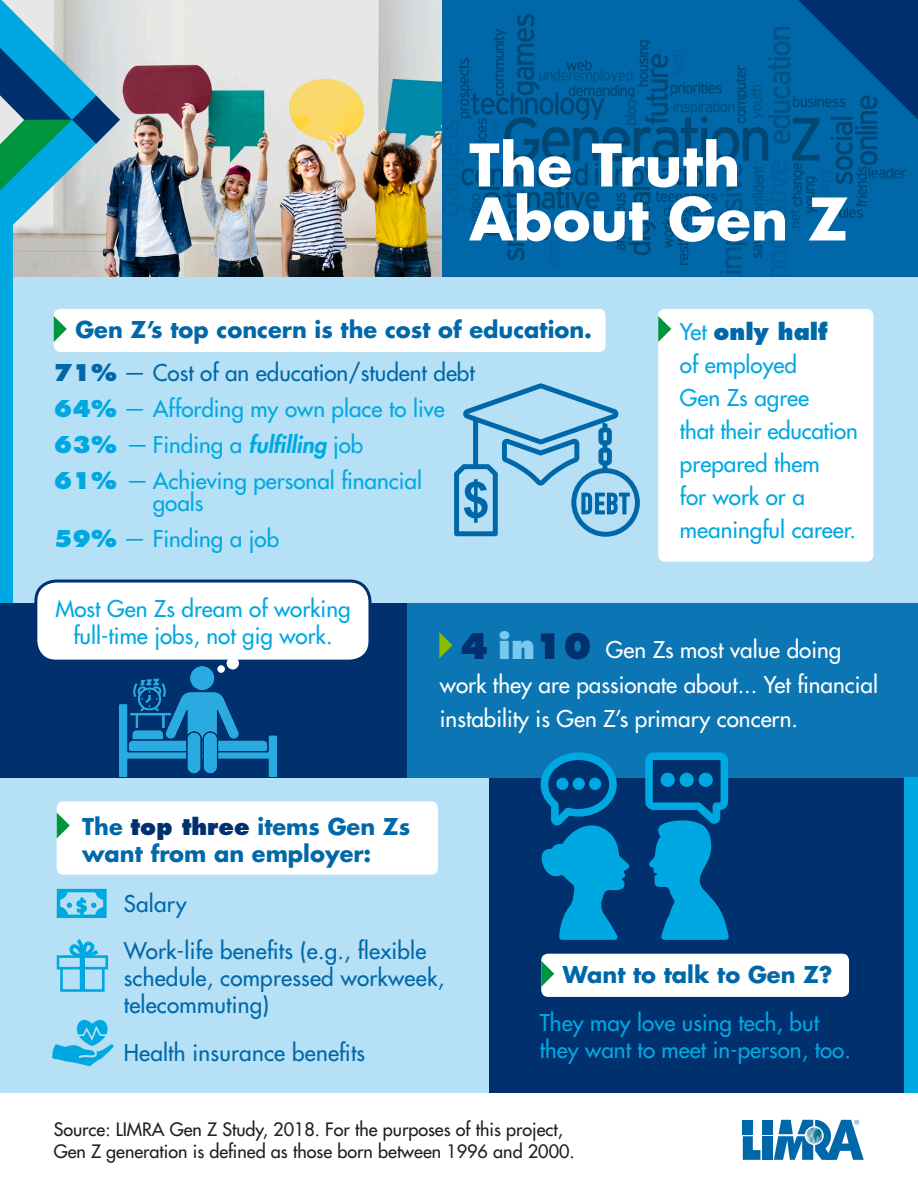
<style>
.page{position:relative;width:918px;height:1188px;background:#fff}
.page>*{position:absolute;margin:0;border:0;box-sizing:border-box;transform-origin:0 0}
.Cover_Headline_2945{font:700 57px/54px "Futura Std";color:#fff}
.t1{font:800 34.2px "Futura Std";color:#00306d}
.t2{font:500 22.5px/33px "Futura Std";color:#00a8e2}
.t3{font:500 22.5px/27px "Futura Std";letter-spacing:.01em;color:#0068a9}
.t4{font:500 22.5px/34.5px "Futura Std";color:#fff}
.t5{font:700 22.5px/27px "Futura Std";color:#0068a9}
.t6{font:500 18px/22.5px "Futura Std";color:#231f20}
.s1{font-weight:800}
.s2{font-weight:800;font-style:italic}
.s3{font-weight:800;color:#0068a9}
.s4{color:#77caee}
.s5{font-weight:800;color:#00306d}
</style>
<div class="page">
<div style="left:0;top:747px;width:918px;height:346px;background:#b6e0f5"></div>
<div style="left:489px;top:747px;width:429px;height:346px;background:#00306d"></div>
<div style="left:368px;top:555px;width:550px;height:223px;background:#0b76b3"></div>
<div style="left:0;top:555px;width:407px;height:223px;background:#00306d"></div>
<div style="left:0;top:276px;width:918px;height:327px;background:#b6e0f5"></div>
<svg style="left:441px;top:0;width:477px;height:276px;background:#01629f"></svg>
<img style="left:13px;top:0;width:428px;height:276px">
<svg style="left:0;top:0;width:120px;height:244px;background:#6babba"></svg>
<div style="left:0;top:192px;width:13px;height:411px;background:#00a8e2"></div>
<div style="left:904px;top:778px;width:14px;height:315px;background:#00a8e2"></div>
<svg style="left:743px;top:1136px;width:17px;height:24px"></svg>
<div style="left:743px;top:1120px;width:10px;height:14px;background:#0068a9"></div>
<div style="left:762px;top:1120px;width:10px;height:14px;background:#0068a9"></div>
<div style="left:762px;top:1136px;width:10px;height:24px;background:#0068a9"></div>
<svg style="left:774px;top:1120px;width:90px;height:40px"></svg>
<svg style="left:57px;top:939px;width:51px;height:53px"></svg>
<svg style="left:52px;top:1019px;width:62px;height:47px"></svg>
<svg style="left:454px;top:383px;width:186px;height:154px"></svg>
<div style="left:658px;top:309px;width:215px;height:253px;background:#fff;border-radius:7px"></div>
<div style="left:54px;top:309px;width:552px;height:43px;background:#fff;border-radius:7px"></div>
<div style="left:541px;top:954px;width:308px;height:43px;background:#fff;border-radius:7px"></div>
<div style="left:57px;top:801px;width:381px;height:74px;background:#fff;border-radius:7px"></div>
<svg style="left:57px;top:889px;width:50px;height:29px"></svg>
<div style="left:36px;top:581px;width:334px;height:80px;background:#fff;border-radius:20px"></div>
<div style="left:34px;top:580px;width:337px;height:83px;border:3px solid #00306d;border-radius:20px"></div>
<svg style="left:645px;top:752px;width:84px;height:188px"></svg>
<div style="left:661px;top:773px;width:14px;height:14px;background:#00a8e2;border-radius:50%"></div>
<div style="left:680px;top:773px;width:14px;height:14px;background:#00a8e2;border-radius:50%"></div>
<div style="left:699px;top:773px;width:14px;height:14px;background:#00a8e2;border-radius:50%"></div>
<svg style="left:540px;top:752px;width:90px;height:188px"></svg>
<div style="left:556px;top:778px;width:13px;height:12px;background:#00a8e2;border-radius:50%"></div>
<div style="left:573px;top:778px;width:12px;height:12px;background:#00a8e2;border-radius:50%"></div>
<div style="left:589px;top:778px;width:12px;height:12px;background:#00a8e2;border-radius:50%"></div>
<img style="left:120px;top:666px;width:156px;height:111px">
<div style="left:217px;top:665px;width:8px;height:8px;background:#fff;border-radius:50%"></div>
<div style="left:227px;top:657px;width:12px;height:12px;background:#fff;border-radius:50%"></div>
<svg style="left:54px;top:316px;width:13px;height:26px"></svg>
<svg style="left:541px;top:961px;width:13px;height:26px"></svg>
<svg style="left:57px;top:813px;width:13px;height:25px"></svg>
<svg style="left:658px;top:316px;width:13px;height:26px"></svg>
<svg style="left:439px;top:632px;width:13px;height:26px"></svg>
<svg style="left:786px;top:0;width:132px;height:244px;background:#005896"></svg>
<p class="Cover_Headline_2945" style="left:469px;top:137px;width:381px">The Truth<br>About Gen Z</p>
<p class="t5" style="left:75px;top:316px;width:518px">Gen Z’s top concern is the cost of education.</p>
<p class="t3" style="left:54px;top:359px;width:423px"><span class="s1">71%</span> — Cost of an education/student debt</p>
<p class="t2" style="left:54px;top:392px;width:393px"><span class="s1">64%</span> — Affording my own place to live</p>
<p class="t2" style="left:54px;top:428px;width:311px"><span class="s1">63%</span> — Finding a <span class="s2">fulfilling</span> job</p>
<p class="t2" style="left:153px;top:470px;width:271px;line-height:22.5px;text-indent:-99px"><span class="s1">61%</span> — Achieving personal financial goals</p>
<p class="t2" style="left:54px;top:523px;width:227px"><span class="s1">59%</span> — Finding a job</p>
<p class="t2" style="left:680px;top:315px;width:180px">Yet <span class="s3">only half<br></span>of employed<br>Gen Zs agree<br>that their education prepared them<br>for work or a meaningful career.</p>
<p class="t2" style="left:55px;top:595px;width:297px;line-height:27px;text-align:center">Most Gen Zs dream of working full-time jobs, not gig work.</p>
<p class="t1" style="left:460px;top:625px;width:133px">4 <span class="s4">in</span>10</p>
<p class="t4" style="left:440px;top:633px;width:440px;text-indent:166px">Gen Zs most value doing work they are passionate about... Yet financial instability is Gen Z’s primary concern.</p>
<p class="t5" style="left:82px;top:813px;width:330px">The <span class="s5">top three</span> items Gen Zs want from an employer:</p>
<p class="t3" style="left:124px;top:890px;width:64px">Salary</p>
<p class="t3" style="left:124px;top:938px;width:322px">Work-life benefits (e.g., flexible schedule, compressed workweek, telecommuting)</p>
<p class="t3" style="left:124px;top:1039px;width:243px">Health insurance benefits</p>
<p class="t5" style="left:563px;top:961px;width:271px">Want to talk to Gen Z?</p>
<p class="t2" style="left:540px;top:1009px;width:313px;line-height:27px">They may love using tech, but they want to meet in-person, too.</p>
<p class="t6" style="left:54px;top:1118px;width:522px">Source: LIMRA Gen Z Study, 2018. For the purposes of this project,<br>Gen Z generation is defined as those born between 1996 and 2000.</p>
</div>
